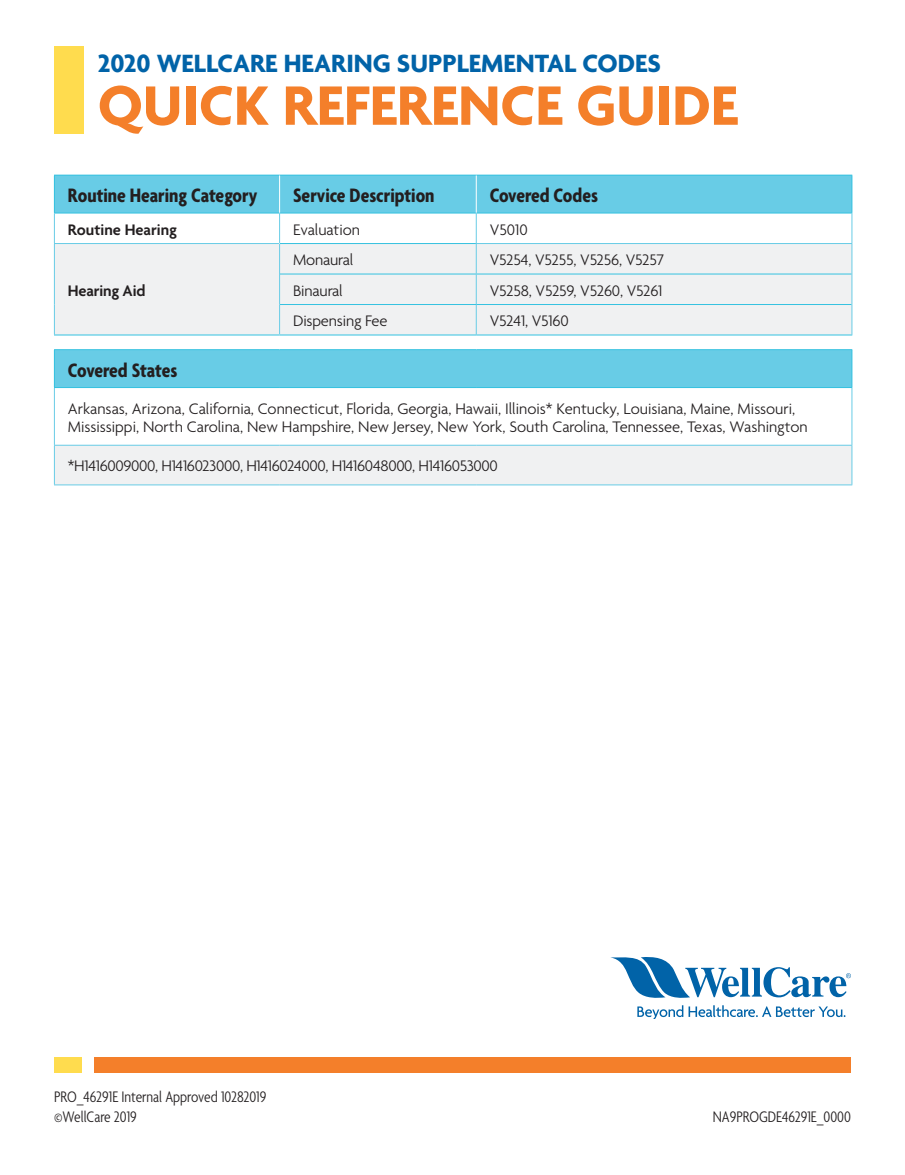
<style>
.page{position:relative;width:905px;height:1175px;background:#fff}
.page>*{position:absolute;margin:0;border:0;box-sizing:border-box;transform-origin:0 0}
.t1{font:700 60px "Agenda";color:#f47f2a}
.t2{font:700 27px "Agenda";color:#0163a8}
.t3{font:700 condensed 21px "Agenda";color:#231f20}
.t4{font:300 16.5px/18px "Agenda";letter-spacing:-.005em;color:#231f20}
.t5{font:300 condensed 16.5px/19.8px "Agenda";color:#231f20}
.t6{font:600 16.5px "Agenda";color:#231f20}
</style>
<div class="page">
<div style="left:54px;top:175px;width:225px;height:38px;background:#68cce6"></div>
<div style="left:476px;top:175px;width:375px;height:38px;background:#68cce6"></div>
<div style="left:54px;top:350px;width:797px;height:37px;background:#68cce6"></div>
<div style="left:54px;top:243px;width:225px;height:92px;background:#f0f1f2"></div>
<div style="left:476px;top:243px;width:375px;height:31px;background:#f0f1f2"></div>
<div style="left:476px;top:304px;width:375px;height:31px;background:#f0f1f2"></div>
<div style="left:476px;top:274px;width:375px;height:30px;background:#f0f1f2"></div>
<div style="left:54px;top:445px;width:797px;height:40px;background:#f0f1f2"></div>
<hr style="left:54px;top:175px;width:225px;height:1px;background:#35c2e0">
<hr style="left:54px;top:175px;width:1px;height:38px;background:#35c2e0">
<hr style="left:476px;top:175px;width:376px;height:1px;background:#35c2e0">
<hr style="left:851px;top:175px;width:1px;height:38px;background:#35c2e0">
<hr style="left:54px;top:213px;width:225px;height:1px;background:#35c2e0">
<hr style="left:476px;top:213px;width:376px;height:1px;background:#35c2e0">
<hr style="left:476px;top:274px;width:375px;height:1px;background:#35c2e0">
<hr style="left:476px;top:304px;width:375px;height:1px;background:#35c2e0">
<hr style="left:54px;top:334px;width:225px;height:1px;background:#35c2e0">
<hr style="left:476px;top:334px;width:376px;height:1px;background:#35c2e0">
<hr style="left:54px;top:349px;width:225px;height:1px;background:#35c2e0">
<hr style="left:54px;top:350px;width:1px;height:37px;background:#35c2e0">
<hr style="left:279px;top:349px;width:197px;height:1px;background:#35c2e0">
<hr style="left:476px;top:349px;width:376px;height:1px;background:#35c2e0">
<hr style="left:851px;top:350px;width:1px;height:37px;background:#35c2e0">
<hr style="left:54px;top:387px;width:225px;height:1px;background:#35c2e0">
<hr style="left:279px;top:387px;width:197px;height:1px;background:#35c2e0">
<hr style="left:476px;top:387px;width:376px;height:1px;background:#35c2e0">
<hr style="left:54px;top:213px;width:1px;height:30px;background:#68cce6">
<hr style="left:851px;top:213px;width:1px;height:30px;background:#68cce6">
<hr style="left:54px;top:243px;width:226px;height:1px;background:#68cce6">
<hr style="left:54px;top:244px;width:1px;height:30px;background:#68cce6">
<hr style="left:476px;top:243px;width:376px;height:1px;background:#68cce6">
<hr style="left:851px;top:244px;width:1px;height:30px;background:#68cce6">
<hr style="left:54px;top:274px;width:1px;height:30px;background:#68cce6">
<hr style="left:851px;top:274px;width:1px;height:30px;background:#68cce6">
<hr style="left:54px;top:304px;width:1px;height:30px;background:#68cce6">
<hr style="left:851px;top:304px;width:1px;height:30px;background:#68cce6">
<hr style="left:54px;top:388px;width:1px;height:57px;background:#68cce6">
<hr style="left:851px;top:388px;width:1px;height:57px;background:#68cce6">
<hr style="left:54px;top:445px;width:225px;height:1px;background:#68cce6">
<hr style="left:54px;top:445px;width:1px;height:39px;background:#68cce6">
<hr style="left:279px;top:445px;width:197px;height:1px;background:#68cce6">
<hr style="left:476px;top:445px;width:376px;height:1px;background:#68cce6">
<hr style="left:851px;top:445px;width:1px;height:39px;background:#68cce6">
<hr style="left:54px;top:484px;width:225px;height:1px;background:#68cce6">
<hr style="left:279px;top:484px;width:197px;height:1px;background:#68cce6">
<hr style="left:476px;top:484px;width:376px;height:1px;background:#68cce6">
<div style="left:94px;top:1057px;width:756px;height:15px;background:#f47f2a"></div>
<div style="left:54px;top:1057px;width:27px;height:15px;background:#ffdc4e"></div>
<div style="left:54px;top:47px;width:30px;height:87px;background:#ffdc4e"></div>
<div style="left:279px;top:175px;width:197px;height:38px;background:#68cce6"></div>
<div style="left:279px;top:243px;width:197px;height:31px;background:#f0f1f2"></div>
<div style="left:279px;top:304px;width:197px;height:31px;background:#f0f1f2"></div>
<div style="left:279px;top:274px;width:197px;height:30px;background:#f0f1f2"></div>
<hr style="left:279px;top:175px;width:197px;height:1px;background:#35c2e0">
<hr style="left:279px;top:213px;width:197px;height:1px;background:#35c2e0">
<hr style="left:280px;top:243px;width:196px;height:1px;background:#35c2e0">
<hr style="left:280px;top:274px;width:196px;height:1px;background:#35c2e0">
<hr style="left:280px;top:304px;width:196px;height:1px;background:#35c2e0">
<hr style="left:279px;top:334px;width:197px;height:1px;background:#35c2e0">
<hr style="left:279px;top:213px;width:1px;height:30px;background:#68cce6">
<hr style="left:476px;top:213px;width:1px;height:30px;background:#68cce6">
<hr style="left:279px;top:244px;width:1px;height:30px;background:#68cce6">
<hr style="left:476px;top:244px;width:1px;height:30px;background:#68cce6">
<hr style="left:279px;top:274px;width:1px;height:30px;background:#68cce6">
<hr style="left:476px;top:274px;width:1px;height:30px;background:#68cce6">
<hr style="left:279px;top:304px;width:1px;height:30px;background:#68cce6">
<svg style="left:476px;top:305px;width:1px;height:29px"></svg>
<hr style="left:279px;top:175px;width:1px;height:38px;background:#fff">
<hr style="left:476px;top:175px;width:1px;height:38px;background:#fff">
<svg style="left:610px;top:957px;width:240px;height:41px"></svg>
<svg style="left:637px;top:1005px;width:208px;height:13px"></svg>
<h1 class="t2" style="left:98px;top:47px;width:564px">2020 WELLCARE HEARING SUPPLEMENTAL CODES</h1>
<h2 class="t1" style="left:98px;top:69px;width:641px">QUICK REFERENCE GUIDE</h2>
<p class="t3" style="left:68px;top:183px;width:191px">Routine Hearing Category</p>
<p class="t3" style="left:293px;top:183px;width:143px">Service Description</p>
<p class="t3" style="left:490px;top:183px;width:110px">Covered Codes</p>
<p class="t6" style="left:68px;top:219px;width:111px">Routine Hearing</p>
<p class="t4" style="left:293px;top:220px;width:68px">Evaluation</p>
<p class="t4" style="left:490px;top:220px;width:39px">V5010</p>
<p class="t6" style="left:68px;top:280px;width:79px">Hearing Aid</p>
<p class="t4" style="left:293px;top:250px;width:62px">Monaural</p>
<p class="t4" style="left:490px;top:250px;width:176px">V5254, V5255, V5256, V5257</p>
<p class="t4" style="left:293px;top:281px;width:51px">Binaural</p>
<p class="t4" style="left:490px;top:281px;width:174px">V5258, V5259, V5260, V5261</p>
<p class="t4" style="left:293px;top:311px;width:96px">Dispensing Fee</p>
<p class="t4" style="left:490px;top:311px;width:80px">V5241, V5160</p>
<p class="t3" style="left:68px;top:358px;width:111px">Covered States</p>
<p class="t4" style="left:68px;top:399px;width:741px">Arkansas, Arizona, California, Connecticut, Florida, Georgia, Hawaii, Illinois* Kentucky, Louisiana, Maine, Missouri,<br>Mississippi, North Carolina, New Hampshire, New Jersey, New York, South Carolina, Tennessee, Texas, Washington</p>
<p class="t4" style="left:68px;top:457px;width:431px">*H1416009000, H1416023000, H1416024000, H1416048000, H1416053000</p>
<p class="t5" style="left:54px;top:1086px;width:214px">PRO_46291E Internal Approved 10282019 ©WellCare 2019</p>
<p class="t5" style="left:712px;top:1106px;width:140px">NA9PROGDE46291E_0000</p>
</div>
